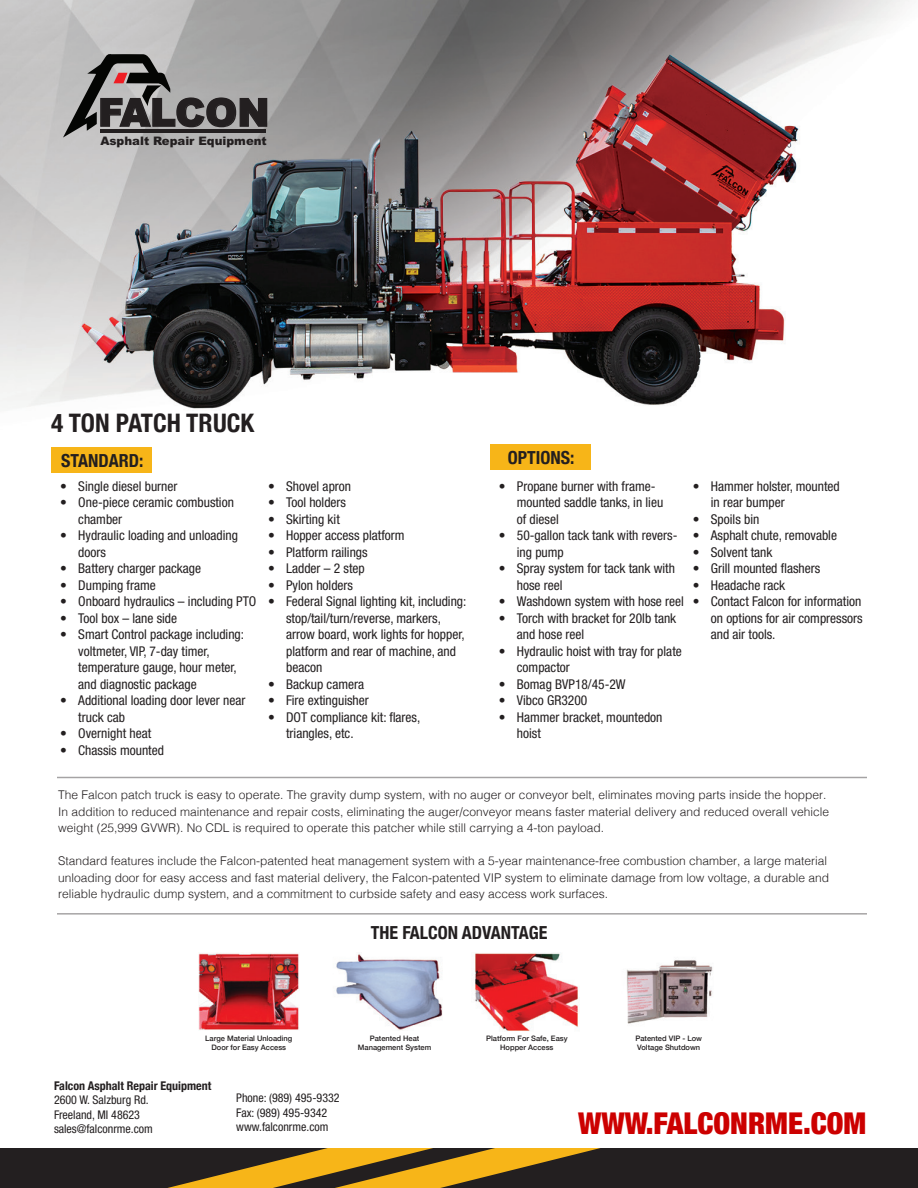
<style>
.page{position:relative;width:918px;height:1188px;background:#fff}
.page>*{position:absolute;margin:0;border:0;box-sizing:border-box;transform-origin:0 0}
.t1{font:900 38.55px "Arial";color:#231f20}
.t2{font:900 condensed 30px "Helvetica Neue";color:#c00}
.t3{font:700 condensed 25.5px "Helvetica Neue";color:#231f20}
.t4{font:700 condensed 18px "Helvetica Neue";color:#231f20}
.t5{font:italic condensed 13.5px/16.5px "Helvetica Neue 57";color:#231f20}
.t6{font:300 12px/16.5px "Helvetica";color:#231f20}
.t7{font:italic condensed 12px "Helvetica Neue 57";color:#231f20}
.t8{font:700 condensed 12px "Helvetica Neue";color:#231f20}
.t9{font:900 11.7px "Arial";color:#231f20}
.t10{font:500 7.5px/9px "Helvetica Neue";color:#231f20;text-align:center}
</style>
<div class="page">
<img style="left:0;top:0;width:909px;height:462px">
<div style="left:0;top:1148px;width:918px;height:40px;background:#231f20"></div>
<svg style="left:168px;top:1148px;width:432px;height:40px"></svg>
<svg style="left:63px;top:54px;width:107px;height:84px;background:#918f8e"></svg>
<hr style="left:100px;top:129px;width:166px;height:4px;background:#231f20">
<hr style="left:57px;top:777px;width:810px;height:1px;background:#231f20">
<hr style="left:57px;top:913px;width:810px;height:2px;background:#231f20">
<div style="left:52px;top:447px;width:100px;height:25px;background:#f7b518"></div>
<div style="left:490px;top:444px;width:101px;height:25px;background:#f7b518"></div>
<img style="left:626px;top:960px;width:87px;height:64px">
<img style="left:475px;top:953px;width:103px;height:78px">
<img style="left:336px;top:954px;width:107px;height:76px">
<img style="left:199px;top:953px;width:100px;height:77px">
<p class="t1" style="left:98px;top:84px;width:173px">FALCON</p>
<p class="t9" style="left:100px;top:132px;width:168px">Asphalt Repair Equipment</p>
<p class="t3" style="left:51px;top:402px;width:204px">4 TON PATCH TRUCK</p>
<p class="t4" style="left:61px;top:446px;width:84px">STANDARD:</p>
<p class="t4" style="left:508px;top:443px;width:68px">OPTIONS:</p>
<p class="t5" style="left:60px;top:478px;width:119px">• Single diesel burner</p>
<p class="t5" style="left:78px;top:494px;width:157px;text-indent:-18px">• One-piece ceramic combustion chamber</p>
<p class="t5" style="left:78px;top:527px;width:161px;text-indent:-18px">• Hydraulic loading and unloading doors</p>
<p class="t5" style="left:60px;top:560px;width:142px">• Battery charger package</p>
<p class="t5" style="left:60px;top:577px;width:97px">• Dumping frame</p>
<p class="t5" style="left:60px;top:593px;width:198px">• Onboard hydraulics – including PTO</p>
<p class="t5" style="left:60px;top:610px;width:118px">• Tool box – lane side</p>
<p class="t5" style="left:78px;top:626px;width:167px;text-indent:-18px">• Smart Control package including: voltmeter, VIP, 7-day timer, temperature gauge, hour meter, and diagnostic package</p>
<p class="t5" style="left:78px;top:692px;width:169px;text-indent:-18px">• Additional loading door lever near truck cab</p>
<p class="t5" style="left:60px;top:725px;width:93px">• Overnight heat</p>
<p class="t5" style="left:60px;top:742px;width:105px">• Chassis mounted</p>
<p class="t5" style="left:268px;top:478px;width:85px">• Shovel apron</p>
<p class="t5" style="left:268px;top:494px;width:79px">• Tool holders</p>
<p class="t5" style="left:268px;top:511px;width:73px">• Skirting kit</p>
<p class="t5" style="left:268px;top:527px;width:138px">• Hopper access platform</p>
<p class="t5" style="left:268px;top:544px;width:101px">• Platform railings</p>
<p class="t5" style="left:268px;top:560px;width:98px">• Ladder – 2 step</p>
<p class="t5" style="left:268px;top:577px;width:86px">• Pylon holders</p>
<p class="t5" style="left:286px;top:593px;width:182px;text-indent:-18px">• Federal Signal lighting kit, including: stop/tail/turn/reverse, markers, arrow board, work lights for hopper, platform and rear of machine, and beacon</p>
<p class="t5" style="left:268px;top:676px;width:97px">• Backup camera</p>
<p class="t5" style="left:268px;top:692px;width:102px">• Fire extinguisher</p>
<p class="t5" style="left:286px;top:709px;width:136px;text-indent:-18px">• DOT compliance kit: flares, triangles, etc.</p>
<p class="t5" style="left:517px;top:478px;width:148px;text-indent:-18px">• Propane burner with frame&shy;mounted saddle tanks, in lieu of diesel</p>
<p class="t5" style="left:517px;top:527px;width:162px;text-indent:-18px">• 50-gallon tack tank with revers&shy;ing pump</p>
<p class="t5" style="left:517px;top:560px;width:160px;text-indent:-18px">• Spray system for tack tank with hose reel</p>
<p class="t5" style="left:499px;top:593px;width:187px">• Washdown system with hose reel</p>
<p class="t5" style="left:517px;top:610px;width:161px;text-indent:-18px">• Torch with bracket for 20lb tank and hose reel</p>
<p class="t5" style="left:517px;top:643px;width:166px;text-indent:-18px">• Hydraulic hoist with tray for plate compactor</p>
<p class="t5" style="left:499px;top:676px;width:128px">• Bomag BVP18/45-2W</p>
<p class="t5" style="left:499px;top:692px;width:90px">• Vibco GR3200</p>
<p class="t5" style="left:517px;top:709px;width:147px;text-indent:-18px">• Hammer bracket, mountedon hoist</p>
<p class="t5" style="left:711px;top:478px;width:130px;text-indent:-18px">• Hammer holster, mounted in rear bumper</p>
<p class="t5" style="left:693px;top:511px;width:68px">• Spoils bin</p>
<p class="t5" style="left:693px;top:527px;width:146px">• Asphalt chute, removable</p>
<p class="t5" style="left:693px;top:544px;width:81px">• Solvent tank</p>
<p class="t5" style="left:693px;top:560px;width:129px">• Grill mounted flashers</p>
<p class="t5" style="left:693px;top:577px;width:94px">• Headache rack</p>
<p class="t5" style="left:711px;top:593px;width:153px;text-align:justify;text-indent:-18px">• Contact Falcon for information on options for air compressors and air tools.</p>
<p class="t6" style="left:58px;top:786px;width:770px">The Falcon patch truck is easy to operate. The gravity dump system, with no auger or conveyor belt, eliminates moving parts inside the hopper.</p>
<p class="t6" style="left:58px;top:802px;width:772px">In addition to reduced maintenance and repair costs, eliminating the auger/conveyor means faster material delivery and reduced overall vehicle weight (25,999 GVWR). No CDL is required to operate this patcher while still carrying a 4-ton payload.</p>
<p class="t6" style="left:58px;top:852px;width:770px">Standard features include the Falcon-patented heat management system with a 5-year maintenance-free combustion chamber, a large material</p>
<p class="t6" style="left:58px;top:868px;width:772px">unloading door for easy access and fast material delivery, the Falcon-patented VIP system to eliminate damage from low voltage, a durable and</p>
<p class="t6" style="left:58px;top:885px;width:552px">reliable hydraulic dump system, and a commitment to curbside safety and easy access work surfaces.</p>
<p class="t4" style="left:371px;top:918px;width:178px">THE FALCON ADVANTAGE</p>
<p class="t10" style="left:205px;top:1033px;width:89px">Large Material Unloading<br>Door for Easy Access</p>
<p class="t8" style="left:54px;top:1076px;width:159px">Falcon Asphalt Repair Equipment</p>
<p class="t7" style="left:54px;top:1093px;width:96px">2600 W. Salzburg Rd.</p>
<p class="t7" style="left:54px;top:1108px;width:88px">Freeland, MI 48623</p>
<p class="t7" style="left:54px;top:1122px;width:100px">sales@falconrme.com</p>
<p class="t7" style="left:236px;top:1091px;width:105px">Phone: (989) 495-9332</p>
<p class="t7" style="left:236px;top:1106px;width:93px">Fax: (989) 495-9342</p>
<p class="t7" style="left:236px;top:1120px;width:94px">www.falconrme.com</p>
<p class="t10" style="left:370px;top:1033px;width:51px">Patented Heat</p>
<p class="t10" style="left:358px;top:1042px;width:75px">Management System</p>
<p class="t10" style="left:486px;top:1033px;width:83px">Platform For Safe, Easy<br>Hopper Access</p>
<p class="t10" style="left:635px;top:1033px;width:68px;text-align:left">Patented VIP - Low<br>Voltage Shutdown</p>
<p class="t2" style="left:578px;top:1099px;width:290px">WWW.FALCONRME.COM</p>
</div>
